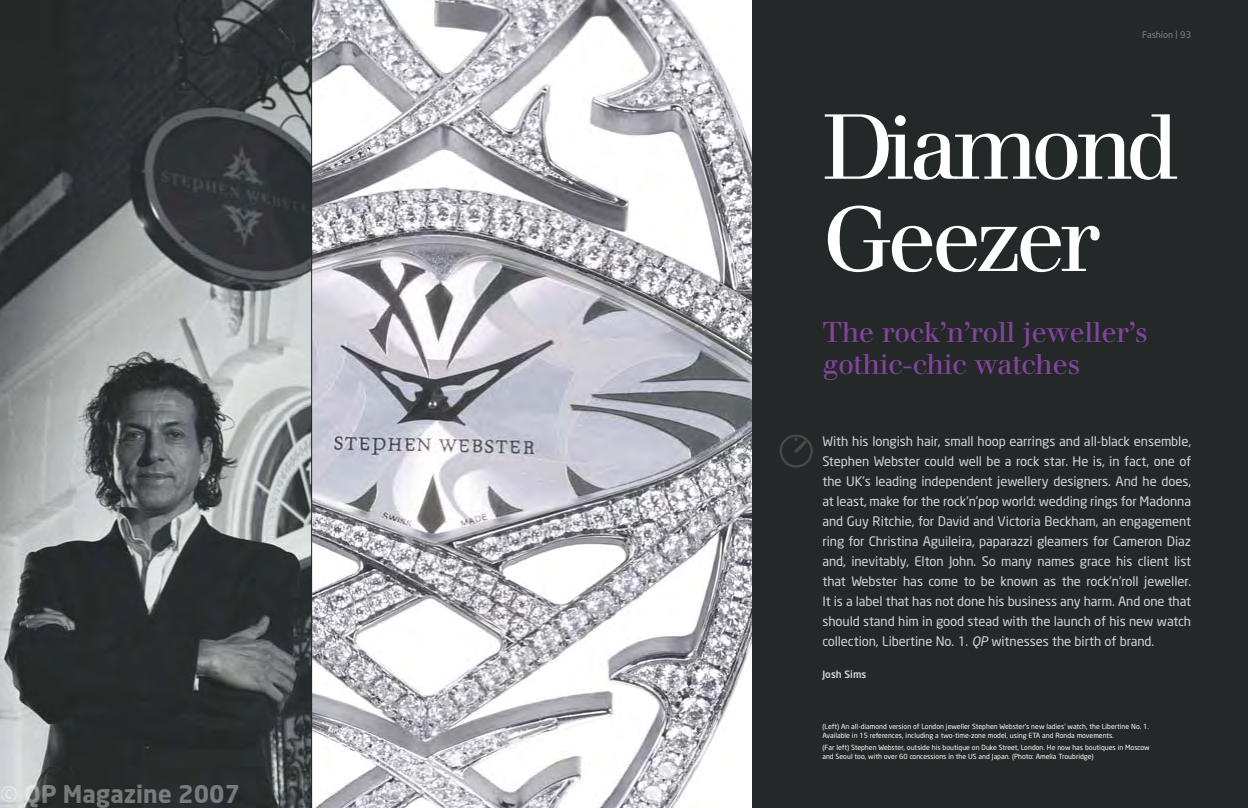
<style>
.page{position:relative;width:1248px;height:808px;background:#fff}
.page>*{position:absolute;margin:0;border:0;box-sizing:border-box;transform-origin:0 0}
.t1{font:90px/92.2px "Walbaum";letter-spacing:-.06em;color:#fff}
.t2{font:33px "QP";color:#494a4a}
.t3{font:28px/32px "Walbaum";letter-spacing:-.015em;color:#84449e}
.t4{font:700 24px "Neo Sans";color:rgb(255 255 255/.38)}
.t5{font:13px/20px "Neo Sans";letter-spacing:-.005em;color:#d3d6d9;text-align:justify}
.t6{font:500 10px "Neo Sans";color:#d3d6d9}
.t7{font:9px "Neo Sans";color:#818284}
.t8{font:7px/9px "Neo Sans";color:#fff}
.s1{font-style:italic}
</style>
<div class="page">
<div style="left:624px;top:0;width:623px;height:808px;background:linear-gradient(to bottom,#252828,#252828)"></div>
<img style="left:312px;top:0;width:439px;height:808px">
<svg style="left:0;top:0;width:312px;height:808px;background:#595e5f"></svg>
<h3 class="t4" style="left:0;top:778px;width:242px">© QP Magazine 2007</h3>
<p class="t7" style="left:1141px;top:31px;width:50px">Fashion | 93</p>
<h1 class="t1" style="left:822px;top:110px;width:358px">Diamond<br>Geezer</h1>
<h3 class="t3" style="left:822px;top:319px;width:327px">The rock’n’roll jeweller’s gothic-chic watches</h3>
<h2 class="t2" style="left:779px;top:430px;width:29px">2</h2>
<p class="t5" style="left:822px;top:432px;width:370px">With his longish hair, small hoop earrings and all-black ensemble, Stephen Webster could well be a rock star. He is, in fact, one of the UK’s leading independent jewellery designers. And he does, at least, make for the rock’n’pop world: wedding rings for Madonna and Guy Ritchie, for David and Victoria Beckham, an engagement ring for Christina Aguileira, paparazzi gleamers for Cameron Diaz and, inevitably, Elton John. So many names grace his client list that Webster has come to be known as the rock’n’roll jeweller.<br>It is a label that has not done his business any harm. And one that should stand him in good stead with the launch of his new watch collection, Libertine No. 1. <span class="s1">QP</span> witnesses the birth of brand.</p>
<p class="t6" style="left:822px;top:670px;width:45px">Josh Sims</p>
<p class="t8" style="left:822px;top:722px;width:328px">(Left) An all-diamond version of London jeweller Stephen Webster’s new ladies’ watch, the Libertine No. 1.<br>Available in 15 references, including a two-time-zone model, using ETA and Ronda movements.</p>
<p class="t8" style="left:822px;top:743px;width:329px">(Far left) Stephen Webster, outside his boutique on Duke Street, London. He now has boutiques in Moscow and Seoul too, with over 60 concessions in the US and Japan. (Photo: Amelia Troubridge)</p>
</div>
